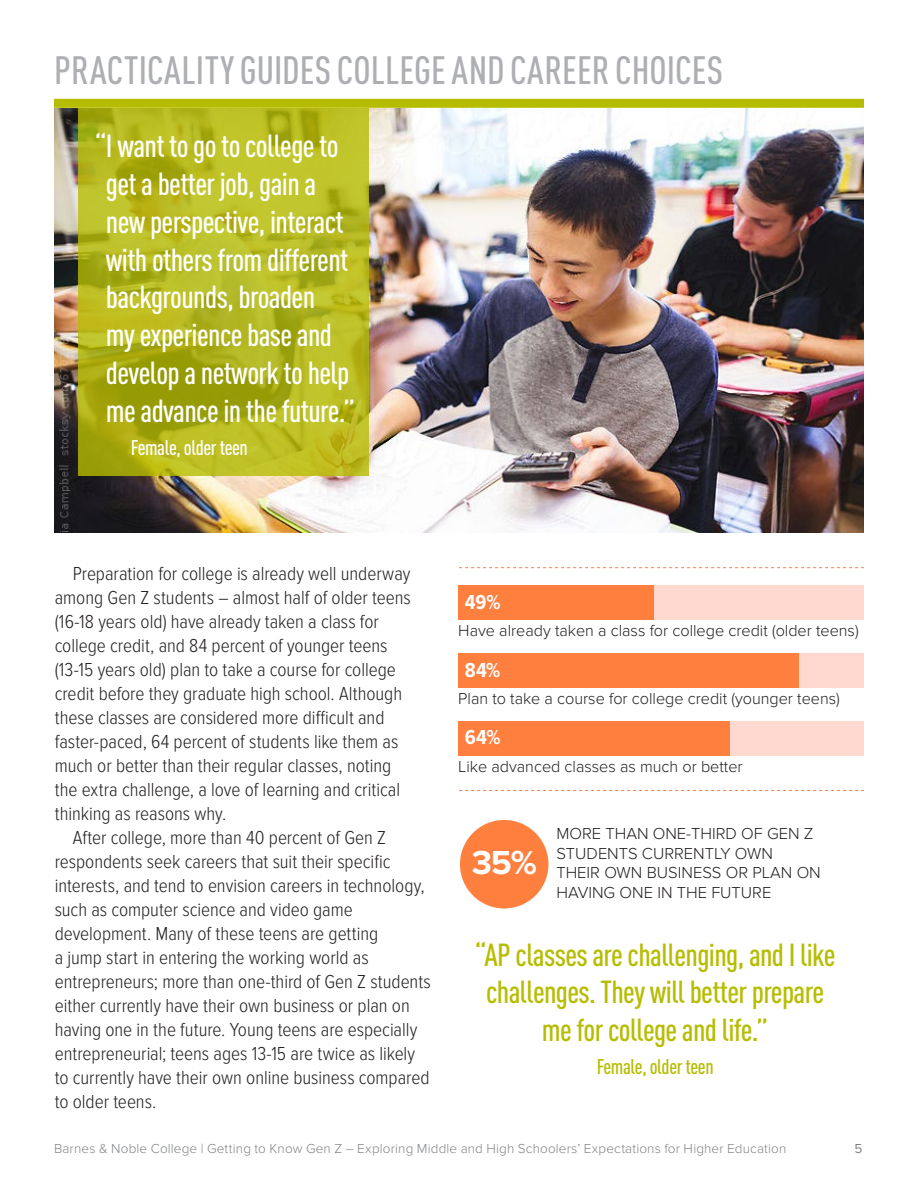
<style>
.page{position:relative;width:918px;height:1188px;background:#fff}
.page>*{position:absolute;margin:0;border:0;box-sizing:border-box;transform-origin:0 0}
.t1{font:500 condensed 39px "DIN Pro";color:#adafb2}
.t2{font:700 34.5px "Proxima Nova";color:#fff}
.t3{font:500 condensed 31.5px/37.8px "DIN Pro";letter-spacing:-.02em;color:#fff}
.t4{font:500 condensed 31.5px/37.8px "DIN Pro";letter-spacing:-.02em;color:#b6bd00;text-align:center}
.t5{font:500 condensed 21px "DIN Pro";letter-spacing:-.02em;color:#fff}
.t6{font:500 condensed 21px "DIN Pro";letter-spacing:-.02em;color:#b6bd00}
.t7{font:700 21px "Proxima Nova Cond";color:#fff}
.t8{font:300 19.5px/24px "Proxima Nova Cond";letter-spacing:-.005em;color:#231f20}
.t9{font:300 16.5px/19.5px "Proxima Nova";color:#231f20}
.t10{font:300 13.5px "Proxima Nova";letter-spacing:.01em;color:#808285}
.t11{font:13.5px "Proxima Nova";color:#808285}
</style>
<div class="page">
<img style="left:55px;top:108px;width:809px;height:425px">
<svg style="left:78px;top:108px;width:291px;height:367px;background:#b3b61e"></svg>
<div style="left:54px;top:99px;width:810px;height:9px;background:#b6bd00"></div>
<div style="left:460px;top:820px;width:88px;height:88px;background:#ff7f3f;border-radius:50%"></div>
<div style="left:458px;top:586px;width:406px;height:34px;background:#ffd8cf"></div>
<div style="left:458px;top:586px;width:195px;height:34px;background:#ff7f3f"></div>
<div style="left:458px;top:654px;width:406px;height:34px;background:#ffd8cf"></div>
<div style="left:458px;top:654px;width:341px;height:34px;background:#ff7f3f"></div>
<div style="left:458px;top:722px;width:406px;height:34px;background:#ffd8cf"></div>
<div style="left:458px;top:722px;width:272px;height:34px;background:#ff7f3f"></div>
<svg style="left:459px;top:567px;width:405px;height:1px"></svg>
<svg style="left:459px;top:790px;width:405px;height:1px"></svg>
<h1 class="t1" style="left:54px;top:41px;width:671px">PRACTICALITY GUIDES COLLEGE AND CAREER CHOICES</h1>
<h3 class="t3" style="left:106px;top:125px;width:251px;text-indent:-11px">“I want to go to college to get a better job, gain a new perspective, interact with others from different backgrounds, broaden<br>my experience base and develop a network to help me advance in the future.”</h3>
<p class="t5" style="left:131px;top:432px;width:118px">Female, older teen</p>
<p class="t8" style="left:55px;top:562px;width:358px;text-indent:18px">Preparation for college is already well underway among Gen Z students – almost half of older teens (16-18 years old) have already taken a class for college credit, and 84 percent of younger teens (13-15 years old) plan to take a course for college credit before they graduate high school. Although these classes are considered more difficult and faster-paced, 64 percent of students like them as much or better than their regular classes, noting the extra challenge, a love of learning and critical thinking as reasons why.</p>
<p class="t8" style="left:55px;top:826px;width:378px;text-indent:18px">After college, more than 40 percent of Gen Z respondents seek careers that suit their specific interests, and tend to envision careers in technology, such as computer science and video game development. Many of these teens are getting<br>a jump start in entering the working world as entrepreneurs; more than one-third of Gen Z students either currently have their own business or plan on having one in the future. Young teens are especially entrepreneurial; teens ages 13-15 are twice as likely to currently have their own online business compared to older teens.</p>
<p class="t7" style="left:465px;top:591px;width:37px">49%</p>
<p class="t9" style="left:458px;top:621px;width:402px">Have already taken a class for college credit (older teens)</p>
<p class="t7" style="left:465px;top:658px;width:37px">84%</p>
<p class="t9" style="left:458px;top:689px;width:383px">Plan to take a course for college credit (younger teens)</p>
<p class="t7" style="left:465px;top:726px;width:37px">64%</p>
<p class="t9" style="left:458px;top:757px;width:286px">Like advanced classes as much or better</p>
<h2 class="t2" style="left:472px;top:843px;width:67px">35%</h2>
<p class="t9" style="left:556px;top:824px;width:266px">MORE THAN ONE-THIRD OF GEN Z<br>STUDENTS CURRENTLY OWN<br>THEIR OWN BUSINESS OR PLAN ON<br>HAVING ONE IN THE FUTURE</p>
<h3 class="t4" style="left:475px;top:933px;width:362px">“AP classes are challenging, and I like challenges. They will better prepare me for college and life.”</h3>
<p class="t6" style="left:597px;top:1051px;width:118px">Female, older teen</p>
<p class="t10" style="left:54px;top:1140px;width:734px">Barnes &amp; Noble College | Getting to Know Gen Z – Exploring Middle and High Schoolers’ Expectations for Higher Education</p>
<p class="t11" style="left:855px;top:1140px;width:9px">5</p>
</div>
